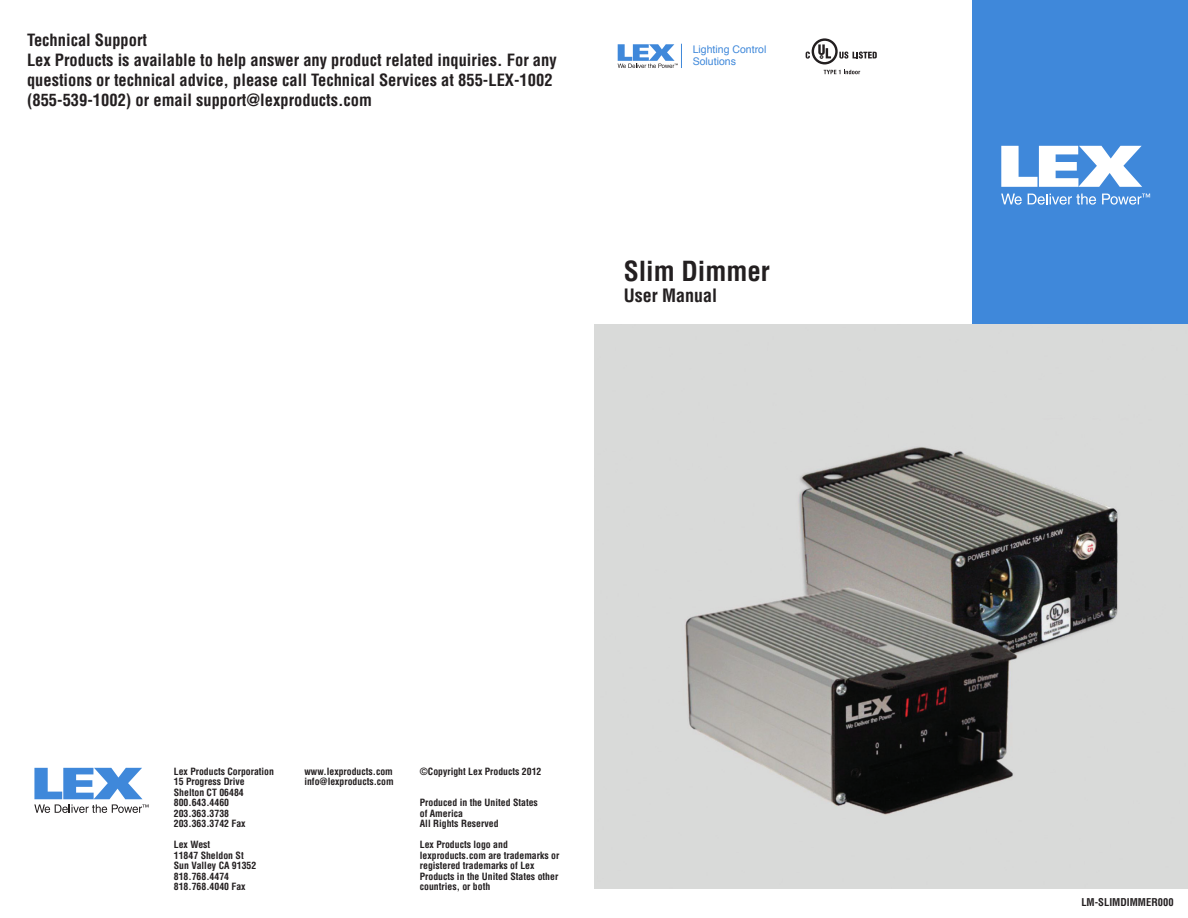
<style>
.page{position:relative;width:1188px;height:918px;background:#fff}
.page>*{position:absolute;margin:0;border:0;box-sizing:border-box;transform-origin:0 0}
.t1{font:700 condensed 27px "Helvetica LT Std";color:#231f20}
.t2{font:700 condensed 18px "Helvetica LT Std";color:#231f20}
.t3{font:700 condensed 16.5px/19.8px "Helvetica LT Std";color:#231f20}
.t4{font:10.5px/12.6px "Helvetica";color:#3f88da}
.t5{font:700 condensed 10.5px "Helvetica LT Std";color:#231f20}
.t6{font:700 condensed 9.75px/10.5px "Helvetica LT Std";color:#231f20}
</style>
<div class="page">
<div style="left:972px;top:0;width:216px;height:324px;background:#3f88da"></div>
<svg style="left:1001px;top:146px;width:141px;height:41px"></svg>
<svg style="left:1001px;top:194px;width:21px;height:11px"></svg>
<svg style="left:1028px;top:194px;width:68px;height:11px"></svg>
<svg style="left:1102px;top:194px;width:48px;height:11px"></svg>
<svg style="left:618px;top:44px;width:64px;height:24px"></svg>
<svg style="left:806px;top:38px;width:71px;height:26px"></svg>
<svg style="left:824px;top:70px;width:36px;height:4px"></svg>
<img style="left:594px;top:324px;width:594px;height:565px">
<svg style="left:34px;top:768px;width:115px;height:45px"></svg>
<h3 class="t3" style="left:27px;top:30px;width:531px">Technical Support<br>Lex Products is available to help answer any product related inquiries. For any questions or technical advice, please call Technical Services at 855-LEX-1002 (855-539-1002) or email support@lexproducts.com</h3>
<p class="t4" style="left:693px;top:43px;width:75px">Lighting Control<br>Solutions</p>
<h1 class="t1" style="left:624px;top:254px;width:148px">Slim Dimmer</h1>
<h2 class="t2" style="left:624px;top:285px;width:95px">User Manual</h2>
<p class="t6" style="left:174px;top:766px;width:102px">Lex Products Corporation</p>
<p class="t6" style="left:304px;top:766px;width:90px">www.lexproducts.com</p>
<p class="t6" style="left:420px;top:766px;width:123px">©Copyright Lex Products 2012</p>
<p class="t6" style="left:174px;top:777px;width:72px">15 Progress Drive</p>
<p class="t6" style="left:304px;top:777px;width:91px">info@lexproducts.com</p>
<p class="t6" style="left:174px;top:787px;width:71px">Shelton CT 06484<br>800.643.4460</p>
<p class="t6" style="left:420px;top:798px;width:120px">Produced in the United States</p>
<p class="t6" style="left:174px;top:808px;width:57px">203.363.3738</p>
<p class="t6" style="left:420px;top:808px;width:45px">of America</p>
<p class="t6" style="left:174px;top:819px;width:73px">203.363.3742 Fax</p>
<p class="t6" style="left:420px;top:819px;width:80px">All Rights Reserved</p>
<p class="t6" style="left:174px;top:840px;width:38px">Lex West</p>
<p class="t6" style="left:420px;top:840px;width:90px">Lex Products logo and</p>
<p class="t6" style="left:174px;top:850px;width:71px">11847 Sheldon St</p>
<p class="t6" style="left:420px;top:850px;width:141px">lexproducts.com are trademarks or</p>
<p class="t6" style="left:174px;top:861px;width:84px">Sun Valley CA 91352</p>
<p class="t6" style="left:420px;top:861px;width:116px">registered trademarks of Lex</p>
<p class="t6" style="left:174px;top:871px;width:57px">818.768.4474</p>
<p class="t6" style="left:420px;top:871px;width:140px">Products in the United States other</p>
<p class="t6" style="left:174px;top:882px;width:73px">818.768.4040 Fax</p>
<p class="t6" style="left:420px;top:882px;width:72px">countries, or both</p>
<p class="t5" style="left:1081px;top:895px;width:94px">LM-SLIMDIMMER000</p>
</div>
